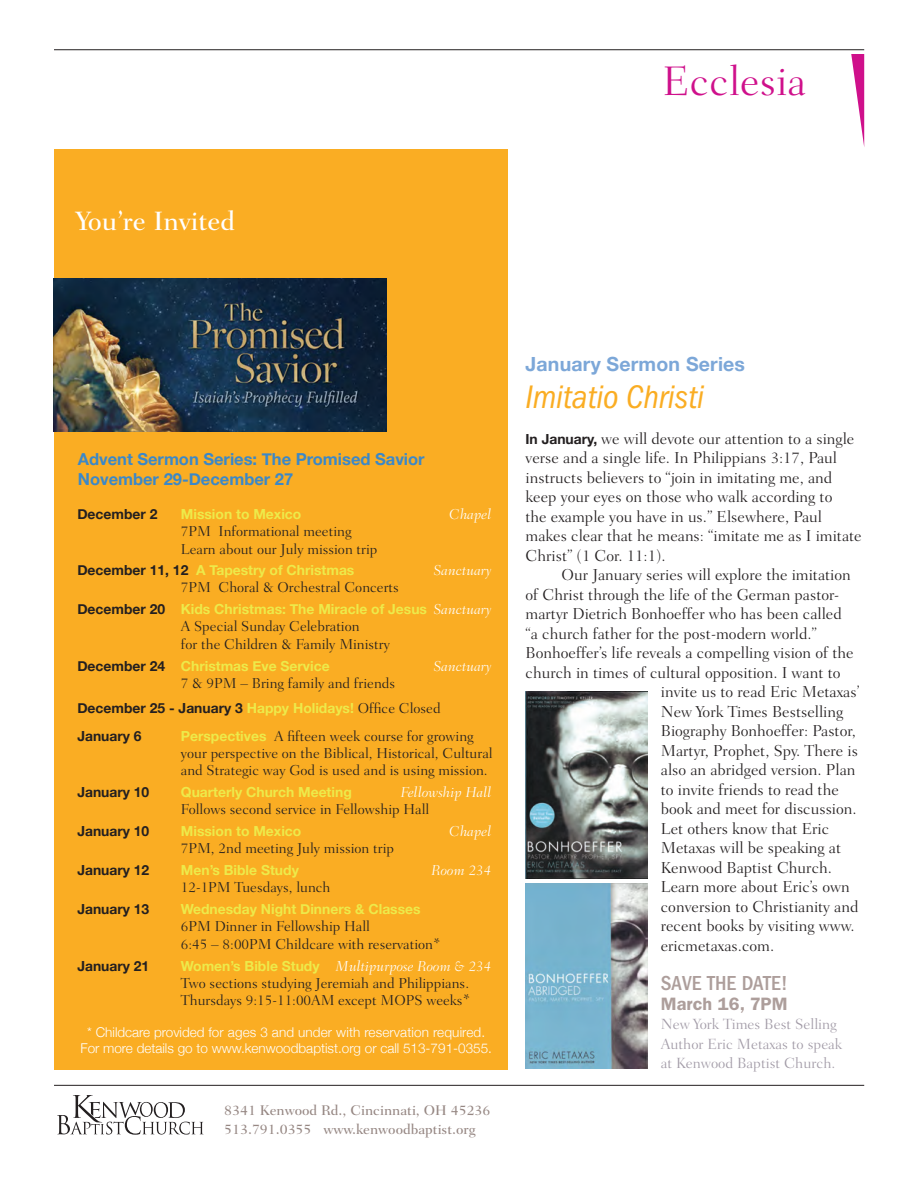
<style>
.page{position:relative;width:921px;height:1188px;background:#fff}
.page>*{position:absolute;margin:0;border:0;box-sizing:border-box;transform-origin:0 0}
.t1{font:300 42px "Fairfield LT Std";letter-spacing:.005em;color:#cf108b}
.HD_lead_cond{font:italic condensed 33.75px "ITC Franklin Gothic Std";letter-spacing:-.005em;color:#faad23}
.BT_boxed{font:500 27px "Fairfield LT Std";color:#fff}
.t2{font:500 condensed 21px "ITC Franklin Gothic Std";letter-spacing:.005em;color:#ad9e9b}
.Hd_intro{font:700 19.5px "Helvetica Neue";letter-spacing:.01em;color:#7ca7d8}
.t3{font:600 18px "ITC Franklin Gothic Std";letter-spacing:.005em;color:#ad9e9b}
.HD_boxed{font:700 16.5px/19.5px "Helvetica Neue";color:#3b88c8}
.BT_reg_ind{font:300 16.2px "Fairfield LT Std";color:#231f20}
.BT_reg1p{font:300 16.2px/19.5px "Fairfield LT Std";color:#231f20}
.BT_reg{font:300 15px/19.5px "Fairfield LT Std";color:#a29ba7}
.Calendar_tight{font:300 14.7px/17.2px "Fairfield LT Std";color:#231f20}
.Calendar_tight-2{font:italic 300 14.7px "Fairfield LT Std";color:#fff}
.BT_reg-2{font:500 14.25px "Fairfield LT Std";color:#968783}
.Calendar_tight-3{font:700 13.8px "Helvetica Neue";color:#edea4a}
.Calendar_tight-4{font:700 13.8px "Helvetica Neue";color:#231f20}
.Calendar{font:700 13.8px "Helvetica Neue";color:#231f20}
.BT_boxed_sans{font:300 13.5px "Helvetica Neue";color:#fff}
.Calendar-2{font:300 13.5px "Helvetica Neue";letter-spacing:.01em;color:#fff}
.s1{color:#231f20}
.s2{font-family:"Fairfield LT Std";font-weight:300;font-style:italic;font-size:14.7px;color:#fff}
.s3{color:#edea4a}
.s4{font-family:"Fairfield LT Std";font-weight:300;font-size:14.7px}
.s5{font-family:"Helvetica Neue";font-weight:700;font-size:13.8px;color:#edea4a}
.s6{font-style:italic;color:#fff}
.s7{font-family:"Helvetica Neue";font-weight:700;font-size:13.8px}
</style>
<div class="page">
<div style="left:54px;top:149px;width:454px;height:921px;background:#faad23"></div>
<hr style="left:54px;top:49px;width:810px;height:1px;background:#231f20">
<hr style="left:54px;top:1085px;width:810px;height:1px;background:#231f20">
<svg style="left:57px;top:1095px;width:147px;height:40px"></svg>
<svg style="left:851px;top:54px;width:13px;height:92px"></svg>
<img style="left:54px;top:278px;width:333px;height:153px">
<img style="left:525px;top:692px;width:122px;height:187px">
<img style="left:525px;top:884px;width:122px;height:184px">
<p class="BT_boxed" style="left:76px;top:205px;width:160px">You’re Invited</p>
<p class="t1" style="left:662px;top:58px;width:145px">Ecclesia</p>
<p class="HD_boxed" style="left:78px;top:450px;width:348px">Advent Sermon Series: The Promised Savior<br>November 29-December 27</p>
<p class="Calendar_tight-4" style="left:77px;top:503px;width:82px">December 2</p>
<p class="Calendar_tight-3" style="left:181px;top:503px;width:122px">Mission to Mexico</p>
<p class="Calendar_tight-2" style="left:449px;top:506px;width:44px">Chapel</p>
<p class="Calendar_tight" style="left:181px;top:523px;width:198px">7PM Informational meeting<br>Learn about our July mission trip</p>
<p class="Calendar_tight-3" style="left:77px;top:560px;width:278px"><span class="s1">December 11, 12</span> A Tapestry of Christmas</p>
<p class="Calendar_tight-2" style="left:433px;top:562px;width:59px">Sanctuary</p>
<p class="Calendar_tight" style="left:181px;top:579px;width:219px">7PM Choral &amp; Orchestral Concerts</p>
<p class="Calendar_tight-3" style="left:77px;top:599px;width:416px"><span class="s1">December 20</span> Kids Christmas: The Miracle of Jesus <span class="s2">Sanctuary</span></p>
<p class="Calendar_tight" style="left:181px;top:618px;width:211px">A Special Sunday Celebration<br>for the Children &amp; Family Ministry</p>
<p class="Calendar_tight-3" style="left:77px;top:655px;width:254px"><span class="s1">December 24</span> Christmas Eve Service</p>
<p class="Calendar_tight-2" style="left:433px;top:657px;width:59px">Sanctuary</p>
<p class="Calendar_tight" style="left:181px;top:674px;width:216px">7 &amp; 9PM – Bring family and friends</p>
<p class="Calendar" style="left:77px;top:698px;width:365px">December 25 - January 3 <span class="s3">Happy Holidays!</span> <span class="s4">Office Closed</span></p>
<p class="Calendar_tight-4" style="left:77px;top:725px;width:66px">January 6</p>
<p class="Calendar_tight" style="left:181px;top:728px;width:313px"><span class="s5">Perspectives</span> A fifteen week course for growing your perspective on the Biblical, Historical, Cultural and Strategic way God is used and is using mission.</p>
<p class="Calendar_tight-4" style="left:77px;top:782px;width:73px">January 10</p>
<p class="Calendar_tight-3" style="left:181px;top:782px;width:172px">Quarterly Church Meeting</p>
<p class="Calendar_tight" style="left:181px;top:784px;width:312px;text-indent:220px"><span class="s6">Fellowship Hall<br></span>Follows second service in Fellowship Hall</p>
<p class="Calendar_tight-4" style="left:77px;top:821px;width:73px">January 10</p>
<p class="Calendar_tight-3" style="left:181px;top:821px;width:122px">Mission to Mexico</p>
<p class="Calendar_tight-2" style="left:449px;top:823px;width:44px">Chapel</p>
<p class="Calendar_tight" style="left:181px;top:840px;width:215px">7PM, 2nd meeting July mission trip</p>
<p class="Calendar_tight-4" style="left:77px;top:860px;width:73px">January 12</p>
<p class="Calendar_tight-3" style="left:181px;top:860px;width:119px">Men’s Bible Study</p>
<p class="Calendar_tight-2" style="left:431px;top:862px;width:61px">Room 234</p>
<p class="Calendar_tight" style="left:181px;top:879px;width:151px">12-1PM Tuesdays, lunch</p>
<p class="Calendar_tight-4" style="left:77px;top:899px;width:73px">January 13</p>
<p class="Calendar_tight-3" style="left:181px;top:899px;width:241px">Wednesday Night Dinners &amp; Classes</p>
<p class="Calendar_tight" style="left:181px;top:918px;width:261px">6PM Dinner in Fellowship Hall<br>6:45 – 8:00PM Childcare with reservation*</p>
<p class="Calendar_tight-4" style="left:77px;top:955px;width:73px">January 21</p>
<p class="Calendar_tight" style="left:181px;top:957px;width:312px"><span class="s5">Women’s Bible Study</span> <span class="s6">Multipurpose Room &amp; 234<br></span>Two sections studying Jeremiah and Philippians.<br>Thursdays 9:15-11:00AM except MOPS weeks*</p>
<p class="Calendar-2" style="left:87px;top:1021px;width:399px">* Childcare provided for ages 3 and under with reservation required.</p>
<p class="BT_boxed_sans" style="left:80px;top:1037px;width:413px">For more details go to www.kenwoodbaptist.org or call 513-791-0355.</p>
<p class="BT_reg-2" style="left:224px;top:1102px;width:268px">8341 Kenwood Rd., Cincinnati, OH 45236</p>
<p class="BT_reg-2" style="left:224px;top:1121px;width:253px">513.791.0355 www.kenwoodbaptist.org</p>
<p class="Hd_intro" style="left:525px;top:348px;width:221px">January Sermon Series</p>
<p class="HD_lead_cond" style="left:525px;top:378px;width:180px">Imitatio Christi</p>
<p class="BT_reg1p" style="left:525px;top:429px;width:338px"><span class="s7">In January,</span> we will devote our attention to a single verse and a single life. In Philippians 3:17, Paul instructs believers to “join in imitating me, and keep your eyes on those who walk according to<br>the example you have in us.” Elsewhere, Paul makes clear that he means: “imitate me as I imitate Christ” (1 Cor. 11:1).</p>
<p class="BT_reg_ind" style="left:561px;top:566px;width:291px">Our January series will explore the imitation</p>
<p class="BT_reg_ind" style="left:525px;top:585px;width:315px">of Christ through the life of the German pastor-</p>
<p class="BT_reg_ind" style="left:525px;top:605px;width:318px">martyr Dietrich Bonhoeffer who has been called</p>
<p class="BT_reg_ind" style="left:525px;top:624px;width:293px">“a church father for the post-modern world.”</p>
<p class="BT_reg_ind" style="left:525px;top:644px;width:330px">Bonhoeffer’s life reveals a compelling vision of the</p>
<p class="BT_reg_ind" style="left:525px;top:663px;width:316px">church in times of cultural opposition. I want to</p>
<p class="BT_reg_ind" style="left:661px;top:683px;width:200px">invite us to read Eric Metaxas’</p>
<p class="BT_reg_ind" style="left:661px;top:702px;width:184px">New York Times Bestselling</p>
<p class="BT_reg_ind" style="left:661px;top:722px;width:196px">Biography Bonhoeffer: Pastor,</p>
<p class="BT_reg_ind" style="left:661px;top:741px;width:199px">Martyr, Prophet, Spy. There is</p>
<p class="BT_reg_ind" style="left:661px;top:761px;width:196px">also an abridged version. Plan</p>
<p class="BT_reg_ind" style="left:661px;top:780px;width:179px">to invite friends to read the</p>
<p class="BT_reg_ind" style="left:661px;top:800px;width:197px">book and meet for discussion.</p>
<p class="BT_reg_ind" style="left:661px;top:819px;width:170px">Let others know that Eric</p>
<p class="BT_reg_ind" style="left:661px;top:839px;width:182px">Metaxas will be speaking at</p>
<p class="BT_reg_ind" style="left:661px;top:858px;width:173px">Kenwood Baptist Church.</p>
<p class="BT_reg_ind" style="left:661px;top:878px;width:190px">Learn more about Eric’s own</p>
<p class="BT_reg_ind" style="left:661px;top:897px;width:199px">conversion to Christianity and</p>
<p class="BT_reg_ind" style="left:661px;top:917px;width:195px">recent books by visiting www.</p>
<p class="BT_reg_ind" style="left:661px;top:936px;width:115px">ericmetaxas.com.</p>
<p class="t2" style="left:661px;top:971px;width:129px">SAVE THE DATE!</p>
<p class="t3" style="left:661px;top:993px;width:128px">March 16, 7PM</p>
<p class="BT_reg" style="left:661px;top:1014px;width:183px">New York Times Best Selling<br>Author Eric Metaxas to speak at Kenwood Baptist Church.</p>
</div>
